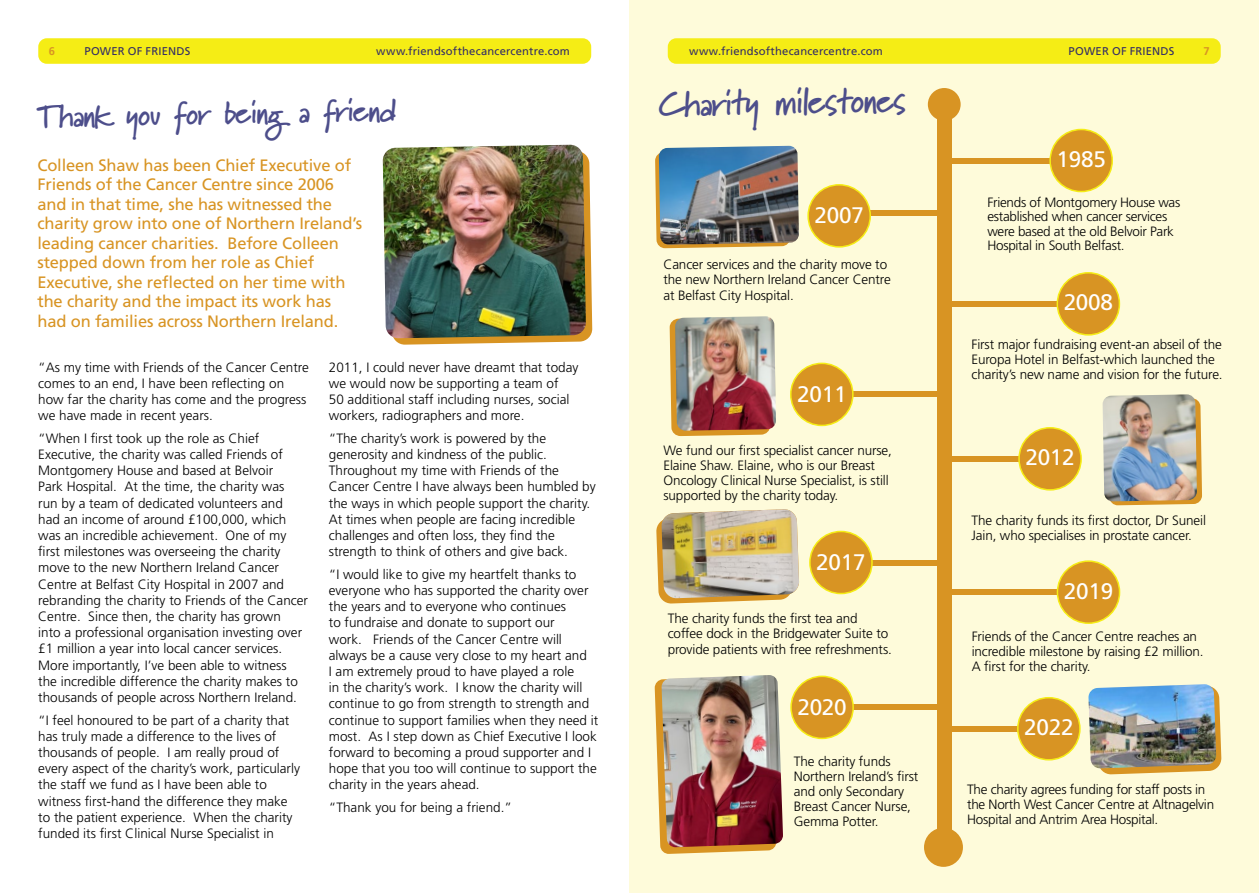
<style>
.page{position:relative;width:1259px;height:893px;background:#fff}
.page>*{position:absolute;margin:0;border:0;box-sizing:border-box;transform-origin:0 0}
.t1{font:34.35px "Lipstick Script SSK Bold";color:#4d4e8b}
.t2{font:30.75px "Lipstick Script SSK Bold";color:#4d4e8b}
.t3{font:22.5px "Frutiger LT Std";letter-spacing:-.01em;color:#fff}
.t4{font:16.5px/19.5px "Frutiger LT Std";letter-spacing:-.01em;color:#d89423}
.t5{font:300 13.5px/16.2px "Frutiger LT Std";color:#000}
.t6{font:300 13.5px/14.5px "Frutiger LT Std";letter-spacing:-.02em;color:#000}
.t7{font:11.25px "Frutiger LT Std";letter-spacing:.015em;color:#342e65}
.t8{font:700 11.25px "Frutiger LT Std";color:#d89423}
</style>
<div class="page">
<svg style="left:393px;top:155px;width:199px;height:190px"></svg>
<div style="left:629px;top:0;width:630px;height:893px;background:#fefbda"></div>
<img style="left:383px;top:145px;width:203px;height:193px">
<div style="left:937px;top:111px;width:14px;height:731px;background:#d89423"></div>
<div style="left:944px;top:158px;width:109px;height:5px;background:#d89423"></div>
<div style="left:1050px;top:129px;width:62px;height:63px;background:#d89423;border-radius:50%"></div>
<div style="left:1049px;top:129px;width:64px;height:63px;border:2px solid #f5ed15;border-radius:50%"></div>
<svg style="left:655px;top:153px;width:131px;height:95px"></svg>
<img style="left:659px;top:146px;width:140px;height:99px">
<div style="left:951px;top:301px;width:109px;height:5px;background:#d89423"></div>
<div style="left:1057px;top:273px;width:62px;height:62px;background:#d89423;border-radius:50%"></div>
<div style="left:1056px;top:272px;width:64px;height:64px;border:2px solid #f5ed15;border-radius:50%"></div>
<div style="left:845px;top:392px;width:98px;height:5px;background:#d89423"></div>
<div style="left:791px;top:363px;width:62px;height:62px;background:#d89423;border-radius:50%"></div>
<div style="left:790px;top:363px;width:63px;height:63px;border:2px solid #f5ed15;border-radius:50%"></div>
<svg style="left:669px;top:319px;width:100px;height:117px"></svg>
<img style="left:675px;top:316px;width:101px;height:115px">
<div style="left:951px;top:456px;width:78px;height:5px;background:#d89423"></div>
<div style="left:1019px;top:428px;width:62px;height:62px;background:#d89423;border-radius:50%"></div>
<div style="left:1018px;top:427px;width:64px;height:64px;border:2px solid #f5ed15;border-radius:50%"></div>
<div style="left:860px;top:560px;width:77px;height:5px;background:#d89423"></div>
<div style="left:810px;top:531px;width:62px;height:62px;background:#d89423;border-radius:50%"></div>
<div style="left:809px;top:531px;width:63px;height:63px;border:2px solid #f5ed15;border-radius:50%"></div>
<div style="left:946px;top:590px;width:114px;height:5px;background:#d89423"></div>
<div style="left:1057px;top:561px;width:62px;height:62px;background:#d89423;border-radius:50%"></div>
<div style="left:1056px;top:560px;width:64px;height:64px;border:2px solid #f5ed15;border-radius:50%"></div>
<div style="left:850px;top:705px;width:98px;height:5px;background:#d89423"></div>
<div style="left:791px;top:676px;width:62px;height:62px;background:#d89423;border-radius:50%"></div>
<div style="left:790px;top:676px;width:64px;height:63px;border:2px solid #f5ed15;border-radius:50%"></div>
<svg style="left:654px;top:679px;width:121px;height:175px"></svg>
<div style="left:831px;top:210px;width:108px;height:5px;background:#d89423"></div>
<img style="left:661px;top:675px;width:122px;height:172px">
<div style="left:808px;top:185px;width:62px;height:62px;background:#d89423;border-radius:50%"></div>
<div style="left:807px;top:184px;width:64px;height:64px;border:2px solid #f5ed15;border-radius:50%"></div>
<div style="left:924px;top:828px;width:39px;height:39px;background:#d89423;border-radius:50%"></div>
<svg style="left:1098px;top:690px;width:123px;height:85px"></svg>
<div style="left:928px;top:88px;width:32px;height:33px;background:#d89423;border-radius:50%"></div>
<img style="left:1088px;top:684px;width:128px;height:84px">
<div style="left:943px;top:726px;width:86px;height:5px;background:#d89423"></div>
<div style="left:1017px;top:698px;width:63px;height:62px;background:#d89423;border-radius:50%"></div>
<div style="left:1017px;top:697px;width:63px;height:63px;border:2px solid #f5ed15;border-radius:50%"></div>
<svg style="left:1110px;top:400px;width:92px;height:105px"></svg>
<svg style="left:656px;top:521px;width:130px;height:83px"></svg>
<img style="left:661px;top:509px;width:138px;height:89px">
<img style="left:1102px;top:394px;width:95px;height:107px">
<div style="left:38px;top:38px;width:553px;height:26px;background:#f5ed15;border-radius:9px"></div>
<div style="left:668px;top:38px;width:552px;height:26px;background:#f5ed15;border-radius:9px"></div>
<p class="t8" style="left:49px;top:44px;width:8px">6</p>
<p class="t7" style="left:84px;top:44px;width:107px">POWER OF FRIENDS</p>
<p class="t7" style="left:376px;top:44px;width:195px">www.friendsofthecancercentre.com</p>
<p class="t7" style="left:689px;top:45px;width:195px">www.friendsofthecancercentre.com</p>
<p class="t7" style="left:1068px;top:45px;width:107px">POWER OF FRIENDS</p>
<p class="t8" style="left:1203px;top:44px;width:8px">7</p>
<h2 class="t2" style="left:38px;top:98px;width:359px;rotate:-1deg">Thank you for being a friend</h2>
<p class="t4" style="left:37px;top:156px;width:326px">Colleen Shaw has been Chief Executive of Friends of the Cancer Centre since 2006 and in that time, she has witnessed the charity grow into one of Northern Ireland’s leading cancer charities. Before Colleen stepped down from her role as Chief Executive, she reflected on her time with the charity and the impact its work has had on families across Northern Ireland.</p>
<p class="t5" style="left:38px;top:359px;width:272px">“As my time with Friends of the Cancer Centre comes to an end, I have been reflecting on how far the charity has come and the progress we have made in recent years.</p>
<p class="t5" style="left:38px;top:430px;width:271px">“When I first took up the role as Chief Executive, the charity was called Friends of Montgomery House and based at Belvoir<br>Park Hospital. At the time, the charity was<br>run by a team of dedicated volunteers and<br>had an income of around £100,000, which was an incredible achievement. One of my first milestones was overseeing the charity move to the new Northern Ireland Cancer Centre at Belfast City Hospital in 2007 and rebranding the charity to Friends of the Cancer Centre. Since then, the charity has grown<br>into a professional organisation investing over £1 million a year into local cancer services.<br>More importantly, I’ve been able to witness the incredible difference the charity makes to thousands of people across Northern Ireland.</p>
<p class="t5" style="left:38px;top:712px;width:263px">“I feel honoured to be part of a charity that has truly made a difference to the lives of thousands of people. I am really proud of every aspect of the charity’s work, particularly the staff we fund as I have been able to witness first-hand the difference they make to the patient experience. When the charity funded its first Clinical Nurse Specialist in</p>
<p class="t5" style="left:329px;top:359px;width:251px">2011, I could never have dreamt that today we would now be supporting a team of<br>50 additional staff including nurses, social workers, radiographers and more.</p>
<p class="t5" style="left:329px;top:430px;width:268px">“The charity’s work is powered by the generosity and kindness of the public.<br>Throughout my time with Friends of the Cancer Centre I have always been humbled by the ways in which people support the charity.<br>At times when people are facing incredible challenges and often loss, they find the strength to think of others and give back.</p>
<p class="t5" style="left:329px;top:566px;width:271px">“I would like to give my heartfelt thanks to everyone who has supported the charity over the years and to everyone who continues<br>to fundraise and donate to support our<br>work. Friends of the Cancer Centre will always be a cause very close to my heart and<br>I am extremely proud to have played a role<br>in the charity’s work. I know the charity will continue to go from strength to strength and continue to support families when they need it most. As I step down as Chief Executive I look forward to becoming a proud supporter and I hope that you too will continue to support the charity in the years ahead.</p>
<p class="t5" style="left:329px;top:799px;width:185px">“Thank you for being a friend.”</p>
<h1 class="t1" style="left:659px;top:84px;width:248px;rotate:-1deg">Charity milestones</h1>
<h3 class="t3" style="left:814px;top:202px;width:51px">2007</h3>
<p class="t5" style="left:663px;top:257px;width:229px;line-height:15.6px">Cancer services and the charity move to the new Northern Ireland Cancer Centre at Belfast City Hospital.</p>
<h3 class="t3" style="left:797px;top:381px;width:51px">2011</h3>
<p class="t5" style="left:663px;top:443px;width:230px;line-height:15px">We fund our first specialist cancer nurse, Elaine Shaw. Elaine, who is our Breast Oncology Clinical Nurse Specialist, is still supported by the charity today.</p>
<h3 class="t3" style="left:816px;top:549px;width:51px">2017</h3>
<p class="t5" style="left:668px;top:611px;width:226px;line-height:15.6px">The charity funds the first tea and coffee dock in the Bridgewater Suite to provide patients with free refreshments.</p>
<h3 class="t3" style="left:797px;top:694px;width:51px">2020</h3>
<p class="t5" style="left:794px;top:754px;width:126px;line-height:15px">The charity funds<br>Northern Ireland’s first and only Secondary<br>Breast Cancer Nurse,<br>Gemma Potter.</p>
<h3 class="t3" style="left:1056px;top:146px;width:51px">1985</h3>
<p class="t6" style="left:987px;top:195px;width:194px">Friends of Montgomery House was established when cancer services were based at the old Belvoir Park<br>Hospital in South Belfast.</p>
<h3 class="t3" style="left:1063px;top:289px;width:51px">2008</h3>
<p class="t5" style="left:971px;top:337px;width:253px;line-height:15px">First major fundraising event-an abseil of the<br>Europa Hotel in Belfast-which launched the charity’s new name and vision for the future.</p>
<h3 class="t3" style="left:1025px;top:444px;width:51px">2012</h3>
<p class="t5" style="left:971px;top:513px;width:236px;line-height:15px">The charity funds its first doctor, Dr Suneil<br>Jain, who specialises in prostate cancer.</p>
<h3 class="t3" style="left:1063px;top:578px;width:51px">2019</h3>
<p class="t5" style="left:971px;top:629px;width:233px;line-height:15px">Friends of the Cancer Centre reaches an incredible milestone by raising £2 million.<br>A first for the charity.</p>
<h3 class="t3" style="left:1024px;top:714px;width:51px">2022</h3>
<p class="t6" style="left:967px;top:782px;width:248px;line-height:15px">The charity agrees funding for staff posts in the North West Cancer Centre at Altnagelvin<br>Hospital and Antrim Area Hospital.</p>
</div>
